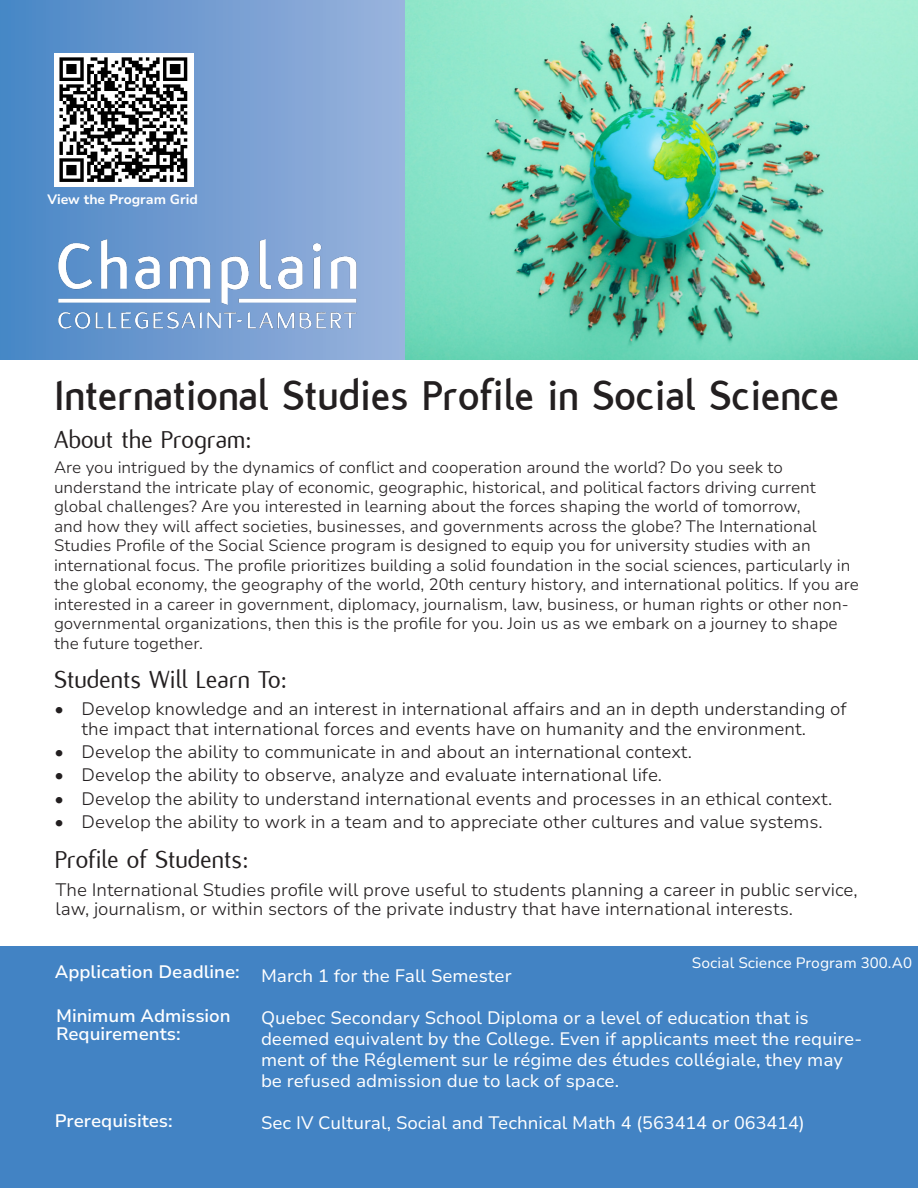
<style>
.page{position:relative;width:918px;height:1188px;background:#fff}
.page>*{position:absolute;margin:0;border:0;box-sizing:border-box;transform-origin:0 0}
.t1{font:700 45px "Flux";color:#231f20}
.About_the_program__Title{font:27px "Flux";color:#231f20}
.About_the_program__Text{font:300 18px/19.5px "Nunito Sans 10 pt";color:#231f20}
.Table__Title{font:18px/21px "Nunito Sans 10 pt";color:#fff}
.Table__Text{font:600 18px/18px "Nunito Sans 10 pt";color:#fff}
.Body_Titles{font:600 18px "Nunito Sans 10 pt";color:#fff}
.About_the_program__Text-2{font:300 16.5px/19.5px "Nunito Sans 10 pt";color:#231f20}
.Body_Titles-2{font:15px "Nunito Sans 10 pt";color:#fff}
.Body_Titles-3{font:700 13.5px "Nunito Sans 10 pt";color:#fff}
</style>
<div class="page">
<img style="left:0;top:0;width:918px;height:360px">
<div style="left:0;top:946px;width:918px;height:242px;background:#4283c4"></div>
<img style="left:50px;top:225px;width:331px;height:129px">
<img style="left:55px;top:53px;width:138px;height:133px">
<p class="Body_Titles-3" style="left:47px;top:189px;width:152px">View the Program Grid</p>
<p class="t1" style="left:54px;top:371px;width:786px">International Studies Profile in Social Science</p>
<p class="About_the_program__Title" style="left:54px;top:424px;width:199px">About the Program:</p>
<p class="About_the_program__Text-2" style="left:54px;top:457px;width:806px">Are you intrigued by the dynamics of conflict and cooperation around the world? Do you seek to understand the intricate play of economic, geographic, historical, and political factors driving current global challenges? Are you interested in learning about the forces shaping the world of tomorrow,<br>and how they will affect societies, businesses, and governments across the globe? The International Studies Profile of the Social Science program is designed to equip you for university studies with an international focus. The profile prioritizes building a solid foundation in the social sciences, particularly in the global economy, the geography of the world, 20th century history, and international politics. If you are interested in a career in government, diplomacy, journalism, law, business, or human rights or other non&shy;governmental organizations, then this is the profile for you. Join us as we embark on a journey to shape the future together.</p>
<p class="About_the_program__Title" style="left:54px;top:664px;width:235px">Students Will Learn To:</p>
<p class="About_the_program__Text" style="left:82px;top:699px;width:767px;text-indent:-27px">• Develop knowledge and an interest in international affairs and an in depth understanding of the impact that international forces and events have on humanity and the environment.</p>
<p class="About_the_program__Text" style="left:55px;top:742px;width:639px">• Develop the ability to communicate in and about an international context.</p>
<p class="About_the_program__Text" style="left:55px;top:765px;width:609px">• Develop the ability to observe, analyze and evaluate international life.</p>
<p class="About_the_program__Text" style="left:55px;top:788px;width:779px">• Develop the ability to understand international events and processes in an ethical context.</p>
<p class="About_the_program__Text" style="left:55px;top:811px;width:769px">• Develop the ability to work in a team and to appreciate other cultures and value systems.</p>
<p class="About_the_program__Title" style="left:55px;top:845px;width:196px">Profile of Students:</p>
<p class="About_the_program__Text" style="left:55px;top:879px;width:804px">The International Studies profile will prove useful to students planning a career in public service, law, journalism, or within sectors of the private industry that have international interests.</p>
<p class="Body_Titles" style="left:55px;top:959px;width:187px">Application Deadline:</p>
<p class="Table__Text" style="left:56px;top:1006px;width:176px">Minimum Admission<br>Requirements:</p>
<p class="Table__Text" style="left:55px;top:1111px;width:119px">Prerequisites:</p>
<p class="Body_Titles-2" style="left:692px;top:952px;width:222px">Social Science Program 300.A0</p>
<p class="Table__Title" style="left:261px;top:964px;width:252px">March 1 for the Fall Semester</p>
<p class="Table__Title" style="left:261px;top:1006px;width:603px">Quebec Secondary School Diploma or a level of education that is deemed equivalent by the College. Even if applicants meet the require&shy;ment of the Réglement sur le régime des études collégiale, they may be refused admission due to lack of space.</p>
<p class="Table__Title" style="left:261px;top:1111px;width:545px">Sec IV Cultural, Social and Technical Math 4 (563414 or 063414)</p>
</div>
